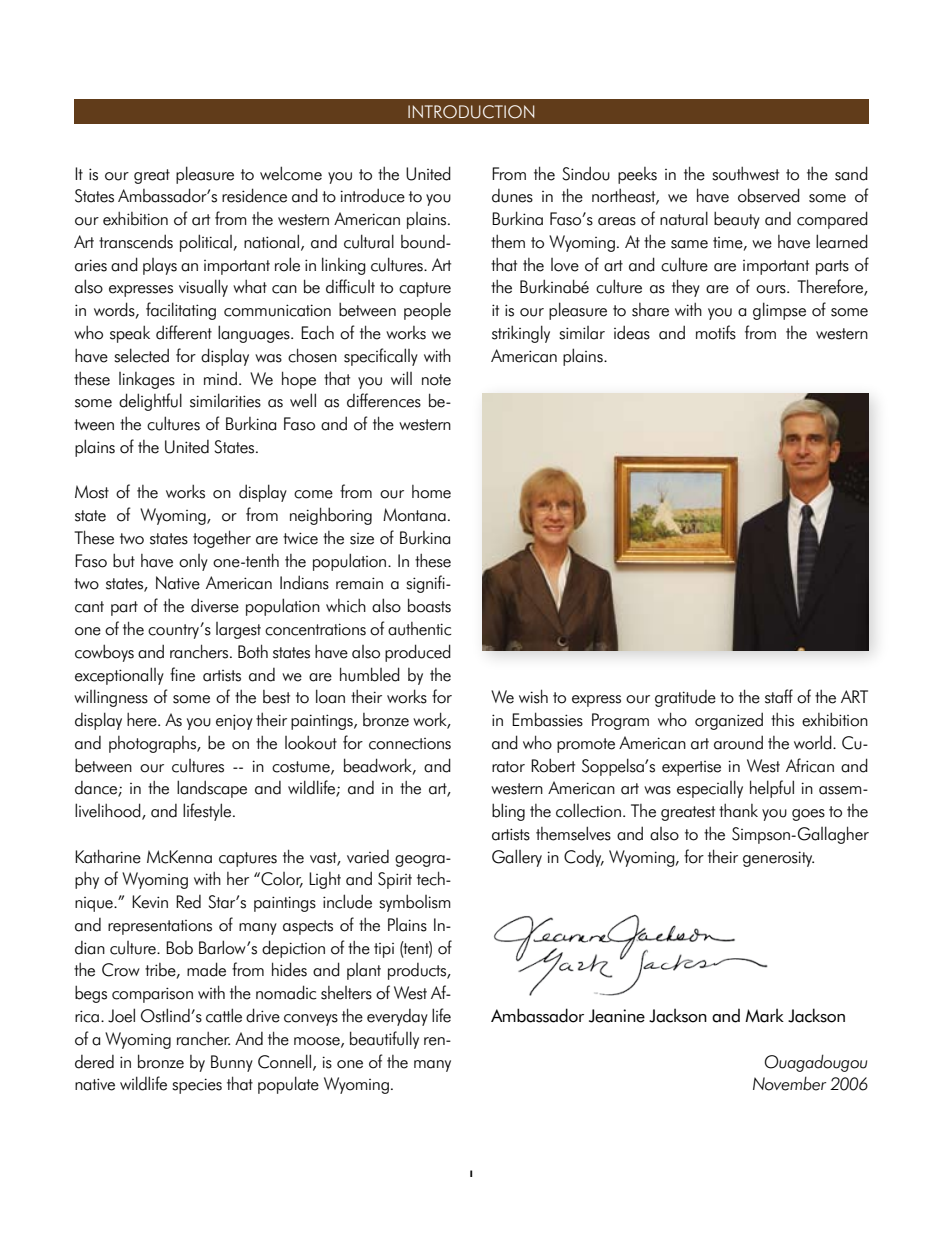
<style>
.page{position:relative;width:943px;height:1241px;background:#fff}
.page>*{position:absolute;margin:0;border:0;box-sizing:border-box;transform-origin:0 0}
.t1{font:300 17.5px/22.8px "Futura BT";letter-spacing:-.02em;color:#000;text-align:justify}
.t2{font:17.5px "Futura BT";letter-spacing:-.02em;color:#000}
.t3{font:italic 300 17.5px/22.8px "Futura BT";letter-spacing:-.02em;color:#000;text-align:right}
.t4{font:300 17.5px "Futura BT";color:#fff}
</style>
<div class="page">
<img style="left:493px;top:914px;width:275px;height:82px">
<div style="left:470px;top:381px;width:421px;height:290px;background:#000;opacity:.2"></div>
<img style="left:482px;top:393px;width:386px;height:257px">
<div style="left:74px;top:99px;width:794px;height:25px;background:#613c1a"></div>
<p class="t4" style="left:407px;top:101px;width:130px">I ntroduction</p>
<p class="t1" style="left:74px;top:162px;width:379px">It is our great pleasure to welcome you to the United States Ambassador’s residence and to introduce to you our exhibition of art from the western American plains.<br>Art transcends political, national, and cultural bound&shy;aries and plays an important role in linking cultures. Art also expresses visually what can be difficult to capture in words, facilitating communication between people who speak different languages. Each of the works we have selected for display was chosen specifically with these linkages in mind. We hope that you will note some delightful similarities as well as differences be&shy;tween the cultures of Burkina Faso and of the western plains of the United States.</p>
<p class="t1" style="left:74px;top:480px;width:379px">Most of the works on display come from our home state of Wyoming, or from neighboring Montana.<br>These two states together are twice the size of Burkina Faso but have only one-tenth the population. I n these two states, Native American I ndians remain a signifi&shy;cant part of the diverse population which also boasts one of the country’s largest concentrations of authentic cowboys and ranchers. Both states have also produced exceptionally fine artists and we are humbled by the willingness of some of the best to loan their works for display here. As you enjoy their paintings, bronze work, and photographs, be on the lookout for connections between our cultures -- in costume, beadwork, and dance; in the landscape and wildlife; and in the art, livelihood, and lifestyle.</p>
<p class="t1" style="left:74px;top:844px;width:379px">Katharine McKenna captures the vast, varied geogra&shy;phy of Wyoming with her “Color, Light and Spirit tech&shy;nique.” Kevin Red Star’s paintings include symbolism and representations of many aspects of the Plains I n&shy;dian culture. Bob Barlow’s depiction of the tipi (tent) of the Crow tribe, made from hides and plant products, begs comparison with the nomadic shelters of West Af&shy;rica. Joel Ostlind’s cattle drive conveys the everyday life of a Wyoming rancher. And the moose, beautifully ren&shy;dered in bronze by Bunny Connell, is one of the many native wildlife species that populate Wyoming.</p>
<p class="t1" style="left:491px;top:162px;width:379px">From the Sindou peeks in the southwest to the sand dunes in the northeast, we have observed some of Burkina Faso’s areas of natural beauty and compared them to Wyoming. At the same time, we have learned that the love of art and culture are important parts of the Burkinabé culture as they are of ours. Therefore, it is our pleasure to share with you a glimpse of some strikingly similar ideas and motifs from the western American plains.</p>
<p class="t1" style="left:491px;top:685px;width:379px">We wish to express our gratitude to the staff of the ART in E mbassies Program who organized this exhibition and who promote American art around the world. Cu&shy;rator Robert Soppelsa’s expertise in West African and western American art was especially helpful in assem&shy;bling the collection. The greatest thank you goes to the artists themselves and also to the Simpson-Gallagher Gallery in Cody, Wyoming, for their generosity.</p>
<p class="t2" style="left:491px;top:1004px;width:356px">Ambassador Jeanine Jackson and Mark Jackson</p>
<p class="t3" style="left:752px;top:1049px;width:118px">Ouagadougou<br>November 2006</p>
</div>
